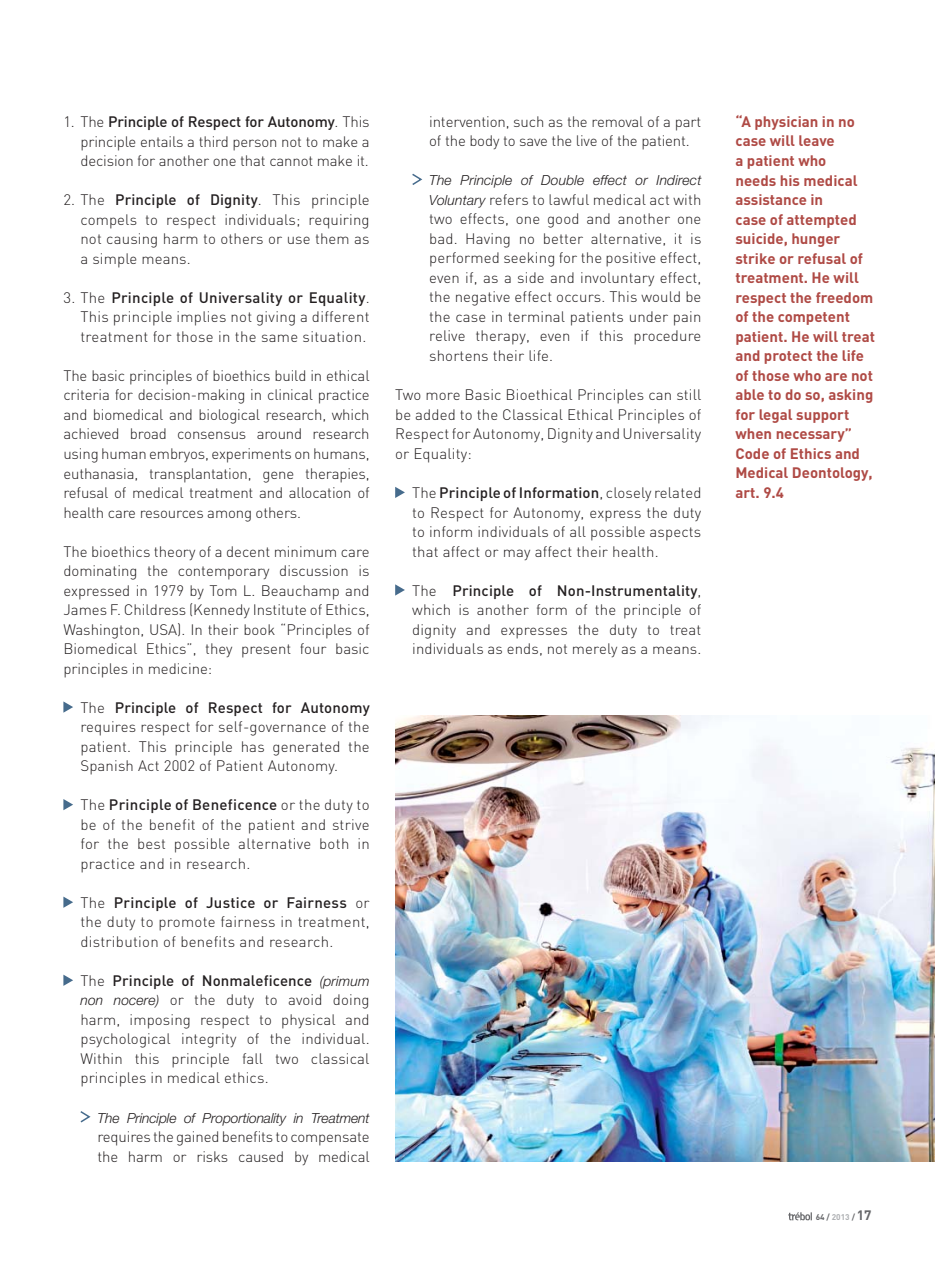
<style>
.page{position:relative;width:935px;height:1263px;background:#fff}
.page>*{position:absolute;margin:0;border:0;box-sizing:border-box;transform-origin:0 0}
.t1{font:300 15px/19.5px "DIN";letter-spacing:.01em;color:#231f20;text-align:justify}
.t2{font:700 15px/19.5px "DIN";color:#af4a45}
.t3{font:300 15px/19.5px "DIN";letter-spacing:-.01em;color:#231f20}
.t4{font:italic 300 13.8px "Helvetica Neue";letter-spacing:-.01em;color:#231f20}
.t5{font:italic 300 13.8px "Helvetica Neue";letter-spacing:.01em;color:#231f20}
.t6{font:700 8.25px "DIN";color:#67686b}
.s1{font-weight:500}
.s2{font-family:"Helvetica Neue";font-style:italic;font-size:13.8px}
.s3{color:#aeb0b3}
.s4{font-size:13.5px}
</style>
<div class="page">
<svg style="left:788px;top:1212px;width:24px;height:8px"></svg>
<svg style="left:63px;top:701px;width:10px;height:11px"></svg>
<svg style="left:63px;top:799px;width:10px;height:11px"></svg>
<svg style="left:63px;top:896px;width:10px;height:11px"></svg>
<svg style="left:63px;top:974px;width:10px;height:11px"></svg>
<svg style="left:80px;top:1111px;width:11px;height:12px"></svg>
<svg style="left:412px;top:173px;width:11px;height:12px"></svg>
<svg style="left:395px;top:487px;width:10px;height:11px"></svg>
<svg style="left:395px;top:584px;width:10px;height:11px"></svg>
<img style="left:395px;top:715px;width:540px;height:445px">
<p class="t1" style="left:80px;top:114px;width:291px;text-indent:-17px">1. The <span class="s1">Principle of Respect for Autonomy</span>. This principle entails a third person not to make a decision for another one that cannot make it.</p>
<p class="t1" style="left:80px;top:192px;width:291px;text-indent:-17px">2. The <span class="s1">Principle of Dignity</span>. This principle compels to respect individuals; requiring not causing harm to others or use them as a simple means.</p>
<p class="t1" style="left:80px;top:289px;width:291px;text-indent:-17px">3. The <span class="s1">Principle of Universality or Equality</span>.<br>This principle implies not giving a different treatment for those in the same situation.</p>
<p class="t1" style="left:63px;top:367px;width:308px">The basic principles of bioethics build in ethical criteria for decision-making in clinical practice and biomedical and biological research, which achieved broad consensus around research using human embryos, experiments on humans, euthanasia, transplantation, gene therapies, refusal of medical treatment and allocation of health care resources among others.</p>
<p class="t1" style="left:63px;top:543px;width:308px">The bioethics theory of a decent minimum care dominating the contemporary discussion is expressed in 1979 by Tom L. Beauchamp and James F. Childress (Kennedy Institute of Ethics, Washington, USA). In their book “Principles of Biomedical Ethics”, they present four basic principles in medicine:</p>
<p class="t1" style="left:80px;top:699px;width:291px">The <span class="s1">Principle of Respect for Autonomy </span>requires respect for self-governance of the patient. This principle has generated the Spanish Act 2002 of Patient Autonomy.</p>
<p class="t1" style="left:80px;top:796px;width:291px">The <span class="s1">Principle of Beneficence</span> or the duty to be of the benefit of the patient and strive for the best possible alternative both in practice and in research.</p>
<p class="t1" style="left:80px;top:894px;width:291px">The <span class="s1">Principle of Justice or Fairness</span> or the duty to promote fairness in treatment, distribution of benefits and research.</p>
<p class="t1" style="left:80px;top:972px;width:291px">The <span class="s1">Principle of Nonmaleficence</span> <span class="s2">(primum non nocere)</span> or the duty to avoid doing harm, imposing respect to physical and psychological integrity of the individual.<br>Within this principle fall two classical principles in medical ethics.</p>
<p class="t4" style="left:97px;top:1112px;width:274px">The Principle of Proportionality in Treatment</p>
<p class="t3" style="left:97px;top:1128px;width:274px">requires the gained benefits to compensate the harm or risks caused by medical</p>
<p class="t3" style="left:429px;top:113px;width:274px">intervention, such as the removal of a part of the body to save the live of the patient.</p>
<p class="t5" style="left:429px;top:175px;width:274px">The Principle of Double effect or Indirect</p>
<p class="t1" style="left:429px;top:191px;width:274px"><span class="s2">Voluntary</span> refers to lawful medical act with two effects, one good and another one bad. Having no better alternative, it is performed seeking for the positive effect, even if, as a side and involuntary effect, the negative effect occurs. This would be the case in terminal patients under pain relive therapy, even if this procedure shortens their life.</p>
<p class="t1" style="left:395px;top:387px;width:308px">Two more Basic Bioethical Principles can still be added to the Classical Ethical Principles of Respect for Autonomy, Dignity and Universality or Equality:</p>
<p class="t1" style="left:412px;top:484px;width:291px">The <span class="s1">Principle of Information</span>, closely related to Respect for Autonomy, express the duty to inform individuals of all possible aspects that affect or may affect their health.</p>
<p class="t1" style="left:412px;top:582px;width:291px">The <span class="s1">Principle of Non-Instrumentality</span>, which is another form of the principle of dignity and expresses the duty to treat individuals as ends, not merely as a means.</p>
<p class="t2" style="left:735px;top:114px;width:141px">“A physician in no case will leave<br>a patient who<br>needs his medical assistance in<br>case of attempted suicide, hunger strike or refusal of treatment. He will respect the freedom of the competent patient. He will treat and protect the life of those who are not able to do so, asking for legal support when necessary”<br>Code of Ethics and<br>Medical Deontology, art. 9.4</p>
<p class="t6" style="left:815px;top:1214px;width:57px">64 / <span class="s3">2013</span> / <span class="s4">17</span></p>
</div>
